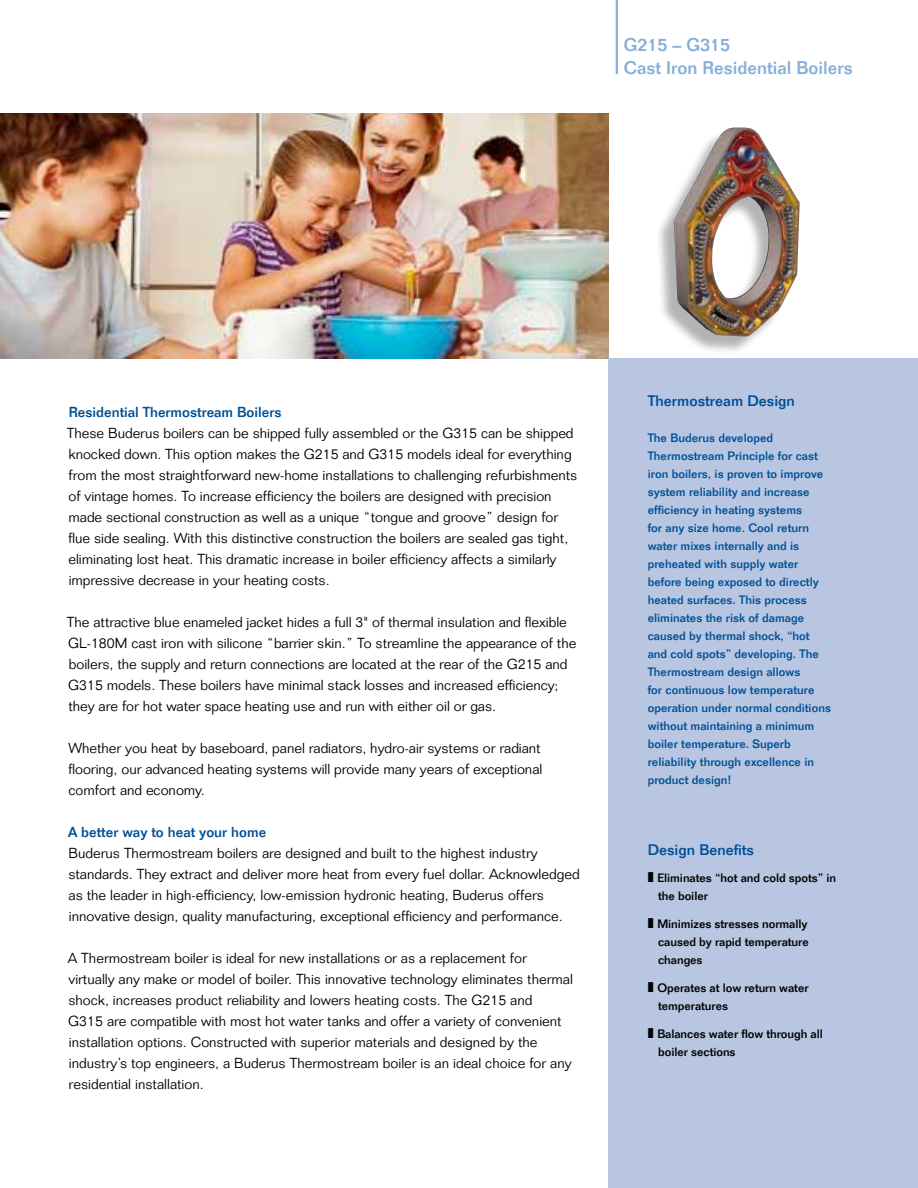
<style>
.page{position:relative;width:918px;height:1188px;background:#fff}
.page>*{position:absolute;margin:0;border:0;box-sizing:border-box;transform-origin:0 0}
.t1{font:500 18px/22.5px "Folio";color:#85afda}
.t2{font:500 15px "Folio";color:#005097}
.t3{font:300 14.25px/21px "Folio";color:#000}
.t4{font:500 14.25px "Folio";color:#005097}
.t5{font:500 12px/18px "Folio";color:#005097}
.t6{font:500 12px/18px "Folio";letter-spacing:-.005em;color:#000}
</style>
<div class="page">
<hr style="left:616px;top:0;width:2px;height:74px;background:#85afda">
<img style="left:0;top:113px;width:608px;height:245px">
<div style="left:608px;top:359px;width:310px;height:829px;background:#b8c6e1"></div>
<div style="left:655px;top:130px;width:142px;height:225px;background:#000;opacity:.3"></div>
<img style="left:674px;top:128px;width:126px;height:209px">
<p class="t1" style="left:624px;top:34px;width:231px">G215 – G315<br>Cast Iron Residential Boilers</p>
<p class="t4" style="left:69px;top:404px;width:214px">Residential Thermostream Boilers</p>
<p class="t3" style="left:67px;top:423px;width:512px">These Buderus boilers can be shipped fully assembled or the G315 can be shipped knocked down. This option makes the G215 and G315 models ideal for everything from the most straightforward new-home installations to challenging refurbishments of vintage homes. To increase efficiency the boilers are designed with precision made sectional construction as well as a unique “tongue and groove” design for flue side sealing. With this distinctive construction the boilers are sealed gas tight, eliminating lost heat. This dramatic increase in boiler efficiency affects a similarly impressive decrease in your heating costs.</p>
<p class="t3" style="left:67px;top:612px;width:511px">The attractive blue enameled jacket hides a full 3" of thermal insulation and flexible GL-180M cast iron with silicone “barrier skin.” To streamline the appearance of the boilers, the supply and return connections are located at the rear of the G215 and G315 models. These boilers have minimal stack losses and increased efficiency; they are for hot water space heating use and run with either oil or gas.</p>
<p class="t3" style="left:68px;top:738px;width:475px;text-align:justify">Whether you heat by baseboard, panel radiators, hydro-air systems or radiant flooring, our advanced heating systems will provide many years of exceptional comfort and economy.</p>
<p class="t4" style="left:68px;top:824px;width:200px">A better way to heat your home</p>
<p class="t3" style="left:68px;top:843px;width:513px">Buderus Thermostream boilers are designed and built to the highest industry standards. They extract and deliver more heat from every fuel dollar. Acknowledged as the leader in high-efficiency, low-emission hydronic heating, Buderus offers innovative design, quality manufacturing, exceptional efficiency and performance.</p>
<p class="t3" style="left:68px;top:948px;width:507px">A Thermostream boiler is ideal for new installations or as a replacement for virtually any make or model of boiler. This innovative technology eliminates thermal shock, increases product reliability and lowers heating costs. The G215 and<br>G315 are compatible with most hot water tanks and offer a variety of convenient installation options. Constructed with superior materials and designed by the industry’s top engineers, a Buderus Thermostream boiler is an ideal choice for any residential installation.</p>
<p class="t2" style="left:648px;top:392px;width:149px">Thermostream Design</p>
<p class="t5" style="left:648px;top:429px;width:185px">The Buderus developed<br>Thermostream Principle for cast iron boilers, is proven to improve system reliability and increase efficiency in heating systems<br>for any size home. Cool return water mixes internally and is preheated with supply water before being exposed to directly heated surfaces. This process eliminates the risk of damage caused by thermal shock, “hot and cold spots” developing. The<br>Thermostream design allows<br>for continuous low temperature operation under normal conditions without maintaining a minimum boiler temperature. Superb reliability through excellence in product design!</p>
<p class="t2" style="left:648px;top:840px;width:108px">Design Benefits</p>
<p class="t6" style="left:658px;top:869px;width:180px;text-indent:-10px">❚ Eliminates “hot and cold spots” in the boiler</p>
<p class="t6" style="left:658px;top:915px;width:152px;text-align:justify;text-indent:-10px">❚ Minimizes stresses normally caused by rapid temperature changes</p>
<p class="t6" style="left:658px;top:979px;width:152px;text-indent:-10px">❚ Operates at low return water temperatures</p>
<p class="t6" style="left:658px;top:1024px;width:166px;text-indent:-10px">❚ Balances water flow through all boiler sections</p>
</div>
